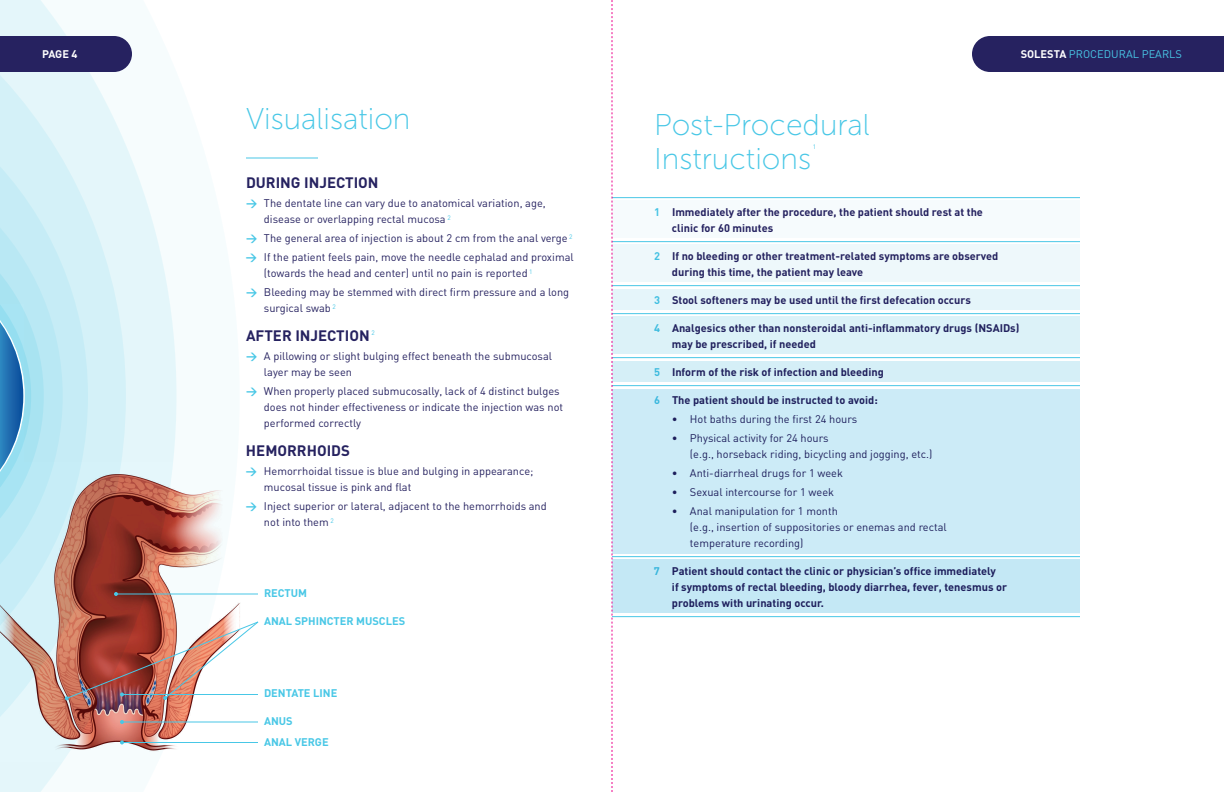
<style>
.page{position:relative;width:1224px;height:792px;background:#fff}
.page>*{position:absolute;margin:0;border:0;box-sizing:border-box;transform-origin:0 0}
.t1{font:30px/34px "Museo Sans 100";color:#48c7e6}
.t2{font:700 15px "DIN";color:#262260}
.t3{font:11px/16px "DIN";color:#262260}
.t4{font:700 11px/16px "DIN";color:#262260}
.t5{font:700 11px/21px "DIN";color:#48c7e6}
.t6{font:11px "DIN";color:#48c7e6}
.t7{font:700 11px "DIN";color:#fff}
.t8{font:6.4px "DIN";color:#48c7e6}
.s1{font-weight:700;color:#fff}
.s2{font-weight:700;color:#48c7e6}
.s3{color:#48c7e6}
</style>
<div class="page">
<svg style="left:0;top:0;width:177px;height:792px;fill:#f6fcfd"></svg>
<svg style="left:0;top:68px;width:126px;height:394px;background:#def4f9"></svg>
<svg style="left:0;top:153px;width:88px;height:309px;background:#cfeff7"></svg>
<svg style="left:0;top:213px;width:63px;height:249px;background:#a0d4e9"></svg>
<img style="left:0;top:462px;width:258px;height:300px">
<div style="left:972px;top:36px;width:36px;height:36px;background:#262260;border-radius:50%"></div>
<div style="left:990px;top:36px;width:234px;height:36px;background:#262260"></div>
<div style="left:96px;top:36px;width:36px;height:36px;background:#262260;border-radius:50%"></div>
<div style="left:0;top:36px;width:114px;height:36px;background:#262260"></div>
<div style="left:612px;top:200px;width:468px;height:38px;background:#f6fbfd"></div>
<div style="left:612px;top:244px;width:468px;height:38px;background:#eef8fb"></div>
<div style="left:612px;top:316px;width:468px;height:38px;background:#dcf2f8"></div>
<div style="left:612px;top:560px;width:468px;height:54px;background:#c4e8f5"></div>
<div style="left:612px;top:289px;width:468px;height:21px;background:#e5f5fa"></div>
<div style="left:612px;top:361px;width:468px;height:21px;background:#d5eff7"></div>
<div style="left:612px;top:389px;width:468px;height:165px;background:#ccebf7"></div>
<hr style="left:246px;top:158px;width:72px;height:1px;background:#48c7e6">
<hr style="left:612px;top:197px;width:468px;height:1px;background:#48c7e6">
<hr style="left:612px;top:241px;width:468px;height:1px;background:#48c7e6">
<hr style="left:612px;top:285px;width:468px;height:1px;background:#48c7e6">
<hr style="left:612px;top:313px;width:468px;height:1px;background:#48c7e6">
<hr style="left:612px;top:357px;width:468px;height:1px;background:#48c7e6">
<hr style="left:612px;top:385px;width:468px;height:1px;background:#48c7e6">
<hr style="left:612px;top:556px;width:468px;height:1px;background:#48c7e6">
<hr style="left:612px;top:616px;width:468px;height:1px;background:#48c7e6">
<img style="left:65px;top:621px;width:194px;height:79px">
<hr style="left:116px;top:594px;width:142px;height:1px;background:#48c7e6">
<svg style="left:114px;top:592px;width:4px;height:4px"></svg>
<hr style="left:122px;top:722px;width:136px;height:1px;background:#48c7e6">
<svg style="left:120px;top:720px;width:4px;height:4px"></svg>
<hr style="left:122px;top:742px;width:136px;height:1px;background:#48c7e6">
<svg style="left:120px;top:740px;width:4px;height:4px"></svg>
<svg style="left:612px;top:0;width:1px;height:792px"></svg>
<p class="t7" style="left:42px;top:47px;width:37px">PAGE 4</p>
<p class="t6" style="left:1021px;top:47px;width:163px"><span class="s1">SOLESTA</span> PROCEDURAL PEARLS</p>
<h1 class="t1" style="left:246px;top:102px;width:166px">Visualisation</h1>
<h1 class="t1" style="left:654px;top:108px;width:217px">Post-Procedural<br>Instructions</h1>
<p class="t8" style="left:813px;top:143px;width:5px">1</p>
<h2 class="t2" style="left:246px;top:173px;width:134px">DURING INJECTION</h2>
<p class="t3" style="left:264px;top:195px;width:283px;text-indent:-18px"><span class="s2">&gt;</span> The dentate line can vary due to anatomical variation, age, disease or overlapping rectal mucosa <sup>2</sup></p>
<p class="t3" style="left:246px;top:229px;width:329px;line-height:19px"><span class="s2">&gt;</span> The general area of injection is about 2 cm from the anal verge <sup>2 </sup><span class="s2">&gt;</span> If the patient feels pain, move the needle cephalad and proximal</p>
<p class="t3" style="left:246px;top:264px;width:325px;line-height:19px;text-indent:18px">(towards the head and center) until no pain is reported <sup>1<br></sup><span class="s2">&gt;</span> Bleeding may be stemmed with direct firm pressure and a long</p>
<p class="t3" style="left:264px;top:300px;width:73px">surgical swab <sup>2</sup></p>
<h2 class="t2" style="left:246px;top:326px;width:125px">AFTER INJECTION</h2>
<p class="t8" style="left:371px;top:329px;width:5px">2</p>
<p class="t3" style="left:264px;top:348px;width:290px;text-indent:-18px"><span class="s2">&gt;</span> A pillowing or slight bulging effect beneath the submucosal layer may be seen</p>
<p class="t3" style="left:264px;top:383px;width:301px;text-indent:-18px"><span class="s2">&gt;</span> When properly placed submucosally, lack of 4 distinct bulges does not hinder effectiveness or indicate the injection was not performed correctly</p>
<h2 class="t2" style="left:246px;top:441px;width:106px">HEMORRHOIDS</h2>
<p class="t3" style="left:264px;top:463px;width:271px;text-indent:-18px"><span class="s2">&gt;</span> Hemorrhoidal tissue is blue and bulging in appearance; mucosal tissue is pink and flat</p>
<p class="t3" style="left:264px;top:498px;width:284px;text-indent:-18px"><span class="s2">&gt;</span> Inject superior or lateral, adjacent to the hemorrhoids and not into them <sup>2</sup></p>
<p class="t5" style="left:264px;top:582px;width:44px">RECTUM</p>
<p class="t5" style="left:264px;top:610px;width:143px">ANAL SPHINCTER MUSCLES</p>
<p class="t5" style="left:264px;top:682px;width:75px">DENTATE LINE</p>
<p class="t5" style="left:264px;top:710px;width:66px">ANUS<br>ANAL VERGE</p>
<p class="t4" style="left:672px;top:204px;width:312px;text-indent:-18px"><span class="s3">1</span> Immediately after the procedure, the patient should rest at the clinic for 60 minutes</p>
<p class="t4" style="left:672px;top:248px;width:328px;text-indent:-18px"><span class="s3">2</span> If no bleeding or other treatment-related symptoms are observed during this time, the patient may leave</p>
<p class="t4" style="left:654px;top:292px;width:318px"><span class="s3">3</span> Stool softeners may be used until the first defecation occurs</p>
<p class="t4" style="left:672px;top:320px;width:349px;text-indent:-18px"><span class="s3">4</span> Analgesics other than nonsteroidal anti-inflammatory drugs (NSAIDs) may be prescribed, if needed</p>
<p class="t4" style="left:654px;top:364px;width:231px"><span class="s3">5</span> Inform of the risk of infection and bleeding</p>
<p class="t4" style="left:654px;top:392px;width:225px"><span class="s3">6</span> The patient should be instructed to avoid:</p>
<p class="t3" style="left:672px;top:411px;width:187px">• Hot baths during the first 24 hours</p>
<p class="t3" style="left:690px;top:430px;width:244px;text-indent:-18px">• Physical activity for 24 hours<br>(e.g., horseback riding, bicycling and jogging, etc.)</p>
<p class="t3" style="left:672px;top:465px;width:173px">• Anti-diarrheal drugs for 1 week</p>
<p class="t3" style="left:672px;top:484px;width:164px">• Sexual intercourse for 1 week</p>
<p class="t3" style="left:690px;top:503px;width:258px;text-indent:-18px">• Anal manipulation for 1 month<br>(e.g., insertion of suppositories or enemas and rectal temperature recording)</p>
<p class="t4" style="left:672px;top:563px;width:337px;text-indent:-18px"><span class="s3">7</span> Patient should contact the clinic or physician’s office immediately<br>if symptoms of rectal bleeding, bloody diarrhea, fever, tenesmus or problems with urinating occur.</p>
</div>
